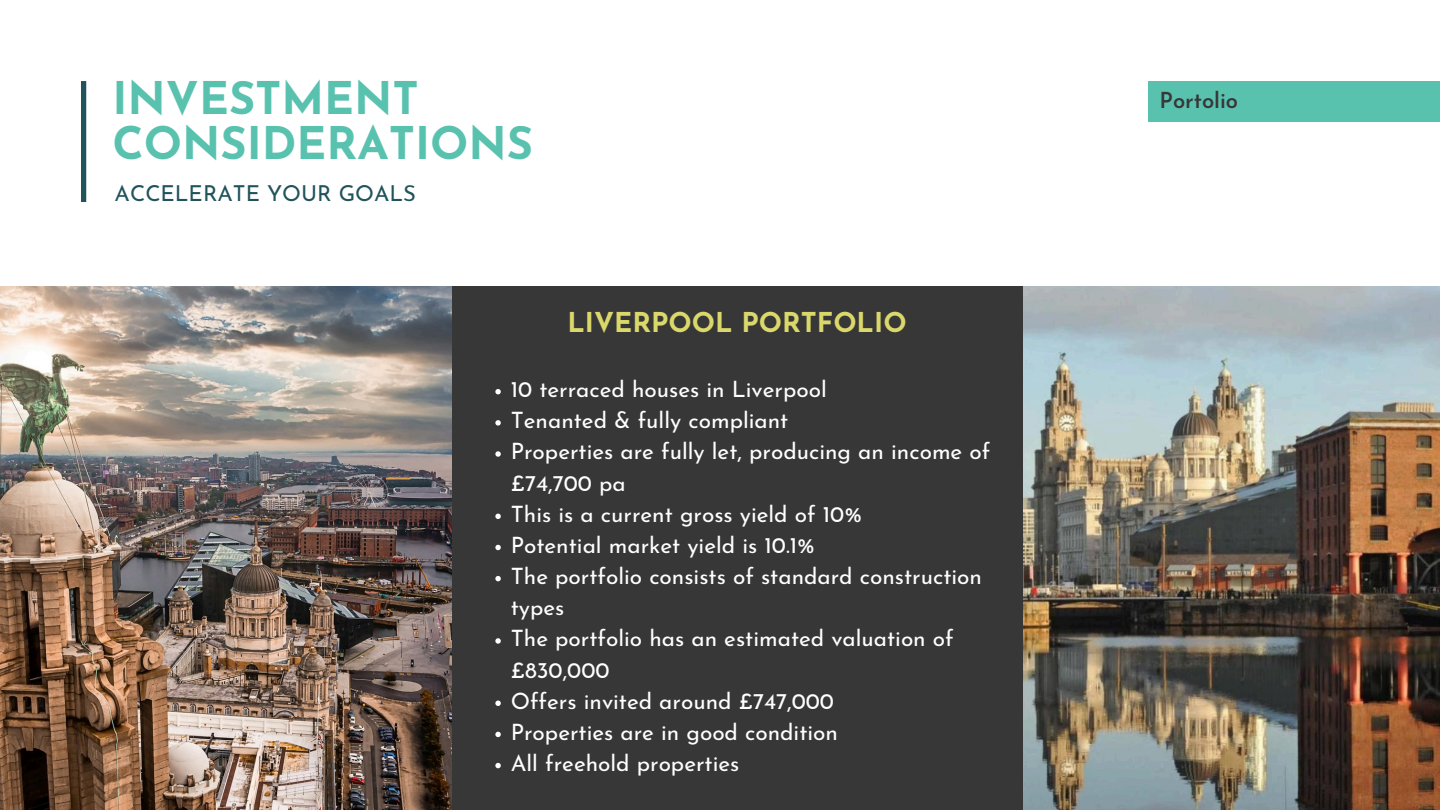
<style>
.page{position:relative;width:1440px;height:810px;background:#fff}
.page>*{position:absolute;margin:0;border:0;box-sizing:border-box;transform-origin:0 0}
.t1{font:700 45px/45px "Josefin Sans";color:#59c2af}
.t2{font:700 27.3px "Josefin Sans";color:#dbd86b}
.t3{font:22.6px/31.2px "Josefin Sans";color:#fff}
.t4{font:22px "Josefin Sans";color:#20535a}
.t5{font:600 22px "Josefin Sans";color:#373737}
</style>
<div class="page">
<div style="left:81px;top:81px;width:5px;height:121px;background:#20535a"></div>
<img style="left:1023px;top:286px;width:417px;height:524px">
<div style="left:435px;top:286px;width:588px;height:524px;background:#373737"></div>
<div style="left:1149px;top:81px;width:291px;height:40px;background:#59c2af"></div>
<img style="left:0;top:286px;width:452px;height:524px">
<svg style="left:495px;top:389px;width:6px;height:5px"></svg>
<svg style="left:495px;top:420px;width:6px;height:6px"></svg>
<svg style="left:495px;top:451px;width:6px;height:6px"></svg>
<svg style="left:495px;top:514px;width:6px;height:5px"></svg>
<svg style="left:495px;top:545px;width:6px;height:5px"></svg>
<svg style="left:495px;top:576px;width:6px;height:5px"></svg>
<svg style="left:495px;top:638px;width:6px;height:6px"></svg>
<svg style="left:495px;top:701px;width:6px;height:5px"></svg>
<svg style="left:495px;top:732px;width:6px;height:5px"></svg>
<svg style="left:495px;top:763px;width:6px;height:5px"></svg>
<p class="t1" style="left:112px;top:80px;width:422px">INVESTMENT<br>CONSIDERATIONS</p>
<p class="t4" style="left:115px;top:184px;width:303px">ACCELERATE YOUR GOALS</p>
<p class="t2" style="left:567px;top:312px;width:341px">LIVERPOOL PORTFOLIO</p>
<h1 class="t3" style="left:511px;top:376px;width:318px">10 terraced houses in Liverpool</h1>
<h3 class="t3" style="left:511px;top:407px;width:279px">Tenanted &amp; fully compliant</h3>
<h4 class="t3" style="left:511px;top:438px;width:481px">Properties are fully let, producing an income of £74,700 pa</h4>
<p class="t3" style="left:511px;top:500px;width:353px">This is a current gross yield of 10%</p>
<h2 class="t3" style="left:511px;top:532px;width:306px">Potential market yield is 10.1%</h2>
<p class="t3" style="left:511px;top:563px;width:473px">The portfolio consists of standard construction types</p>
<p class="t3" style="left:511px;top:625px;width:445px">The portfolio has an estimated valuation of £830,000</p>
<p class="t3" style="left:511px;top:687px;width:325px">Offers invited around £747,000</p>
<p class="t3" style="left:511px;top:719px;width:329px">Properties are in good condition</p>
<p class="t3" style="left:511px;top:750px;width:230px">All freehold properties</p>
<p class="t5" style="left:1160px;top:92px;width:80px">Portolio</p>
</div>
